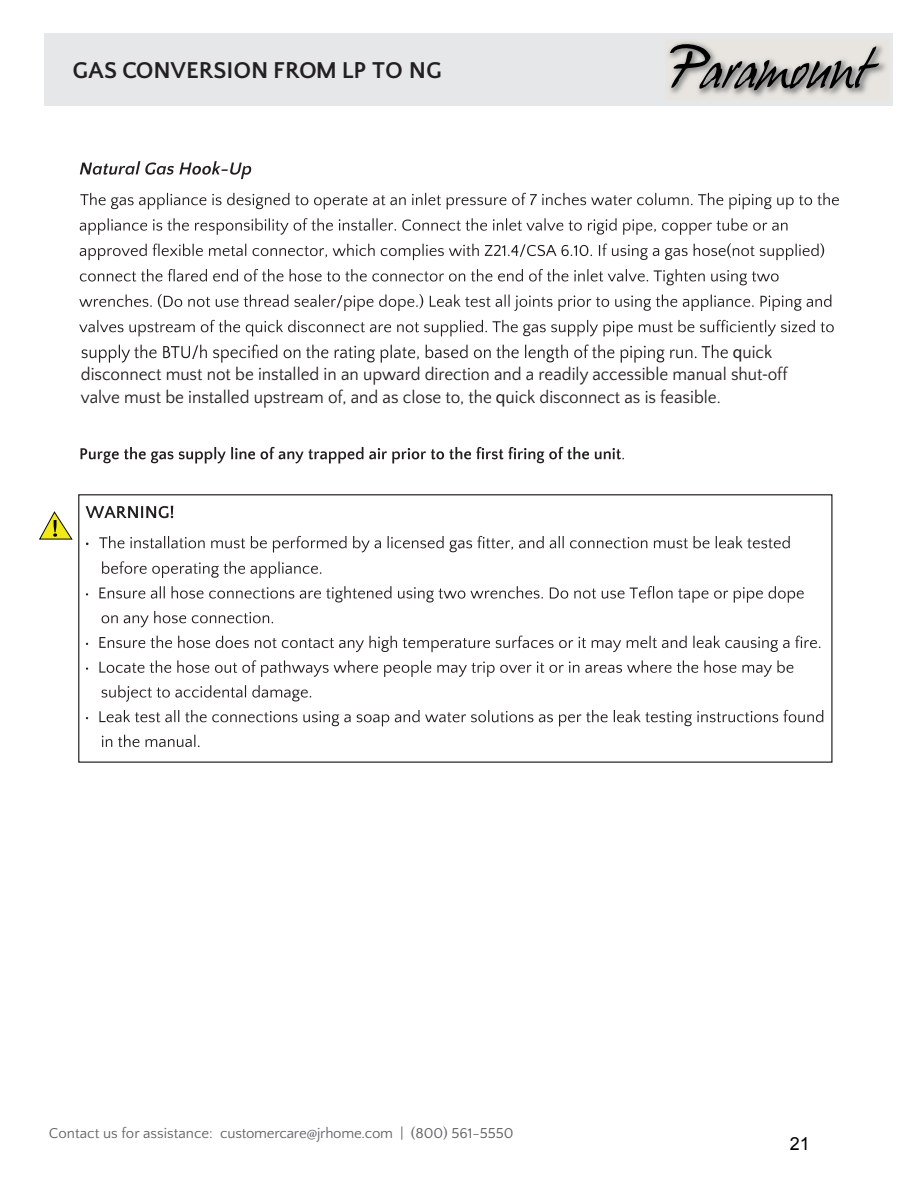
<style>
.page{position:relative;width:918px;height:1188px;background:#fff}
.page>*{position:absolute;margin:0;border:0;box-sizing:border-box;transform-origin:0 0}
.t1{font:700 24px "Quattrocento Sans";color:#231f20}
.t2{font:18px/22.5px "Quattrocento Sans";color:#231f20;scale:.95 1}
.t3{font:18px "Arial";color:#000}
.t4{font:15px "Quattrocento Sans";color:#636366}
.s1{font-family:"Myriad Pro"}
</style>
<div class="page">
<svg style="left:86px;top:506px;width:87px;height:12px"></svg>
<svg style="left:39px;top:511px;width:34px;height:29px"></svg>
<svg style="left:80px;top:161px;width:171px;height:18px"></svg>
<svg style="left:80px;top:193px;width:759px;height:16px"></svg>
<svg style="left:80px;top:218px;width:708px;height:17px"></svg>
<svg style="left:80px;top:243px;width:744px;height:17px"></svg>
<svg style="left:80px;top:269px;width:443px;height:13px"></svg>
<svg style="left:529px;top:269px;width:250px;height:16px"></svg>
<svg style="left:79px;top:294px;width:752px;height:17px"></svg>
<svg style="left:79px;top:320px;width:755px;height:16px"></svg>
<svg style="left:81px;top:447px;width:543px;height:16px"></svg>
<svg style="left:99px;top:536px;width:691px;height:16px"></svg>
<svg style="left:102px;top:561px;width:219px;height:17px"></svg>
<svg style="left:99px;top:586px;width:444px;height:16px"></svg>
<svg style="left:550px;top:586px;width:254px;height:17px"></svg>
<svg style="left:102px;top:611px;width:171px;height:16px"></svg>
<svg style="left:99px;top:636px;width:721px;height:16px"></svg>
<svg style="left:99px;top:660px;width:694px;height:17px"></svg>
<svg style="left:102px;top:685px;width:209px;height:17px"></svg>
<svg style="left:99px;top:710px;width:434px;height:16px"></svg>
<svg style="left:539px;top:710px;width:284px;height:16px"></svg>
<svg style="left:102px;top:735px;width:98px;height:12px"></svg>
<div style="left:78px;top:494px;width:755px;height:269px;border:1px solid #231f20"></div>
<svg style="left:82px;top:345px;width:646px;height:18px"></svg>
<div style="left:44px;top:33px;width:849px;height:73px;background:#e6e7e9"></div>
<img style="left:666px;top:40px;width:222px;height:59px">
<svg style="left:670px;top:44px;width:209px;height:46px"></svg>
<h1 class="t1" style="left:72px;top:60px;width:371px">GAS CONVERSION FROM LP TO NG</h1>
<p class="t2" style="left:81px;top:342px;width:745px;text-indent:652px"><span class="s1">q</span>uick disconnect must not be installed in an upward direction and a readily accessible manual shut<span class="s1">-</span>off valve must be installed upstream of, and as close to, the <span class="s1">q</span>uick disconnect as is feasible.</p>
<p class="t4" style="left:49px;top:1127px;width:466px">Contact us for assistance: customercare@jrhome.com | (800) 561-5550</p>
<p class="t3" style="left:790px;top:1132px;width:22px">21</p>
</div>
